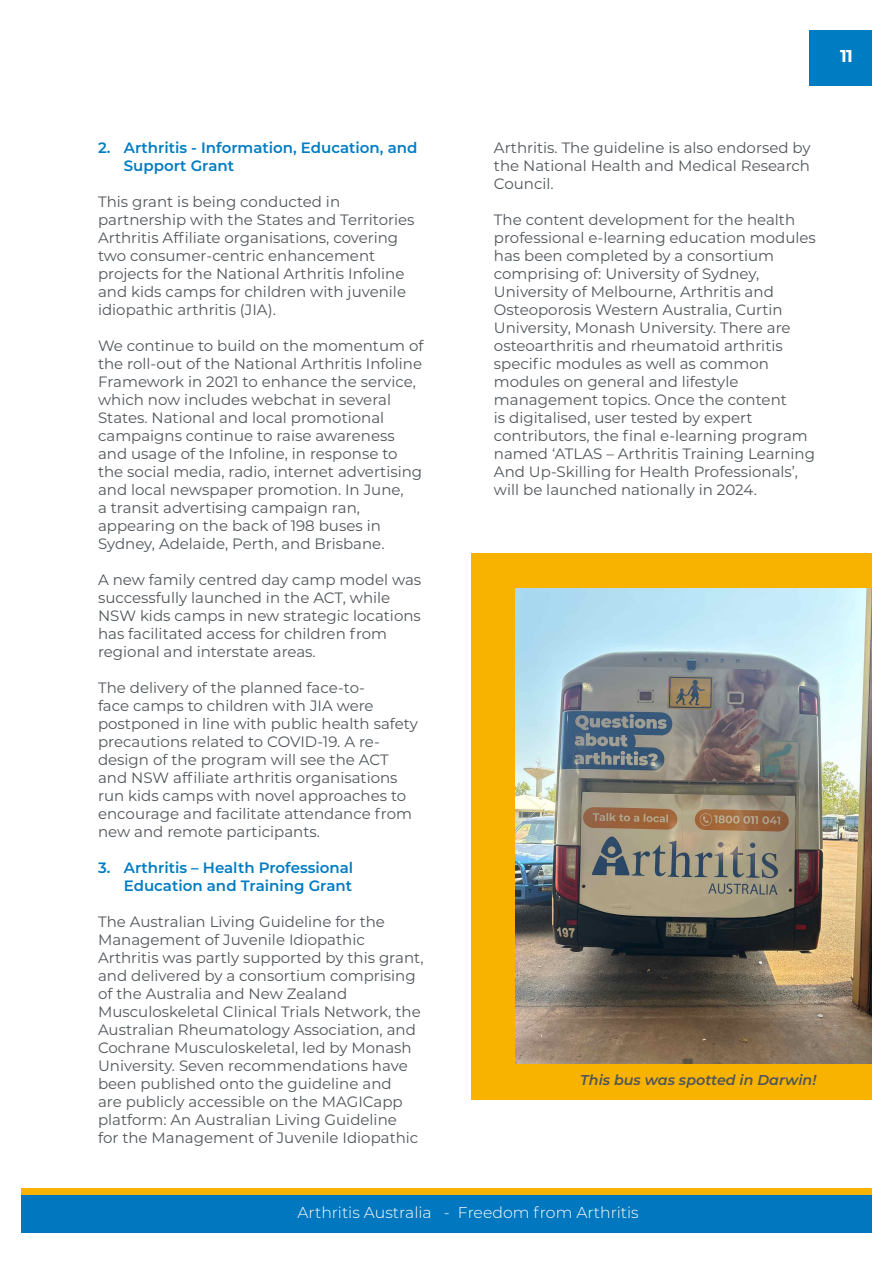
<style>
.page{position:relative;width:893px;height:1263px;background:#fff}
.page>*{position:absolute;margin:0;border:0;box-sizing:border-box;transform-origin:0 0}
.t1{font:700 17.1px "Montserrat";color:#fff}
.t2{font:300 15.75px "Montserrat";color:#fff}
.t3{font:15px/18px "Montserrat";color:#51555a}
.t4{font:600 15px/18px "Montserrat";color:#007cc2}
.t5{font:italic 600 14.25px "Montserrat";color:#50545a}
</style>
<div class="page">
<div style="left:21px;top:1194px;width:851px;height:39px;background:#0077be"></div>
<div style="left:21px;top:1188px;width:851px;height:7px;background:#f7b300"></div>
<div style="left:809px;top:30px;width:63px;height:56px;background:#007cc2"></div>
<div style="left:472px;top:553px;width:400px;height:546px;background:#f7b300"></div>
<img style="left:515px;top:589px;width:357px;height:475px">
<p class="t1" style="left:840px;top:43px;width:14px">11</p>
<p class="t4" style="left:124px;top:138px;width:295px;text-indent:-26px">2. Arthritis - Information, Education, and<br>Support Grant</p>
<p class="t3" style="left:98px;top:192px;width:318px">This grant is being conducted in partnership with the States and Territories Arthritis Affiliate organisations, covering two consumer-centric enhancement projects for the National Arthritis Infoline and kids camps for children with juvenile idiopathic arthritis (JIA).</p>
<p class="t3" style="left:98px;top:336px;width:327px">We continue to build on the momentum of the roll-out of the National Arthritis Infoline Framework in 2021 to enhance the service, which now includes webchat in several States. National and local promotional campaigns continue to raise awareness and usage of the Infoline, in response to the social media, radio, internet advertising and local newspaper promotion. In June,<br>a transit advertising campaign ran, appearing on the back of 198 buses in Sydney, Adelaide, Perth, and Brisbane.</p>
<p class="t3" style="left:98px;top:570px;width:325px">A new family centred day camp model was successfully launched in the ACT, while NSW kids camps in new strategic locations has facilitated access for children from regional and interstate areas.</p>
<p class="t3" style="left:98px;top:678px;width:321px">The delivery of the planned face-to-<br>face camps to children with JIA were postponed in line with public health safety precautions related to COVID-19. A re&shy;design of the program will see the ACT and NSW affiliate arthritis organisations run kids camps with novel approaches to encourage and facilitate attendance from new and remote participants.</p>
<p class="t4" style="left:98px;top:858px;width:257px;text-align:right">3. Arthritis – Health Professional<br>Education and Training Grant</p>
<p class="t3" style="left:98px;top:912px;width:327px">The Australian Living Guideline for the Management of Juvenile Idiopathic Arthritis was partly supported by this grant, and delivered by a consortium comprising of the Australia and New Zealand Musculoskeletal Clinical Trials Network, the Australian Rheumatology Association, and Cochrane Musculoskeletal, led by Monash University. Seven recommendations have been published onto the guideline and<br>are publicly accessible on the MAGICapp platform: An Australian Living Guideline<br>for the Management of Juvenile Idiopathic</p>
<p class="t3" style="left:494px;top:138px;width:318px;text-align:justify">Arthritis. The guideline is also endorsed by the National Health and Medical Research Council.</p>
<p class="t3" style="left:494px;top:210px;width:323px">The content development for the health professional e-learning education modules has been completed by a consortium comprising of: University of Sydney, University of Melbourne, Arthritis and Osteoporosis Western Australia, Curtin University, Monash University. There are osteoarthritis and rheumatoid arthritis specific modules as well as common modules on general and lifestyle management topics. Once the content<br>is digitalised, user tested by expert contributors, the final e-learning program named ‘ATLAS – Arthritis Training Learning And Up-Skilling for Health Professionals’, will be launched nationally in 2024.</p>
<p class="t5" style="left:580px;top:1070px;width:238px">This bus was spotted in Darwin!</p>
<p class="t2" style="left:298px;top:1202px;width:343px">Arthritis Australia - Freedom from Arthritis</p>
</div>
